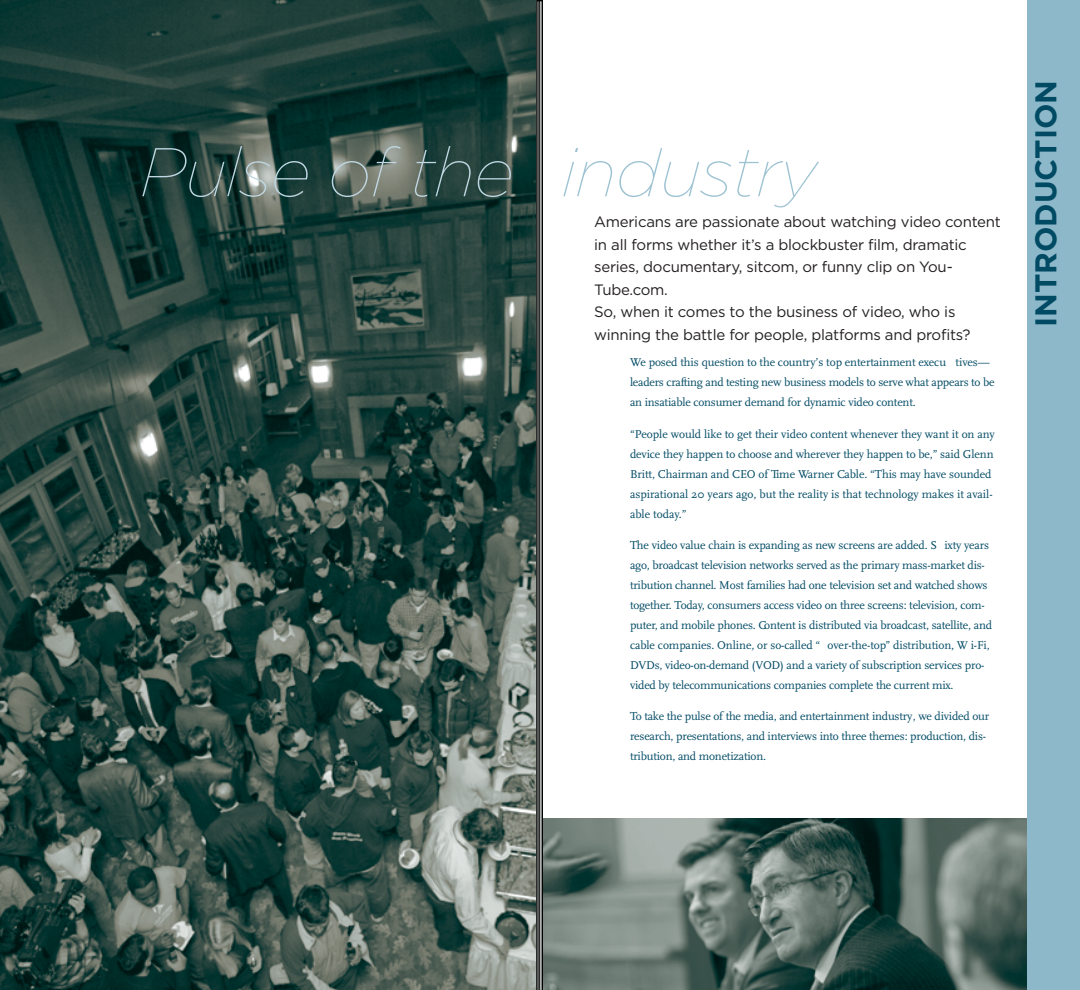
<style>
.page{position:relative;width:1080px;height:990px;background:#fff}
.page>*{position:absolute;margin:0;border:0;box-sizing:border-box;transform-origin:0 0}
.t1{font:italic 100 68.75px "Gotham";letter-spacing:-.015em;color:#c0d7e2}
.t2{font:700 30px "Gotham";color:#004a64}
.t3{font:15px/22.5px "Gotham";letter-spacing:-.015em;color:#231f20}
.t4{font:11.88px/20px "Scala";letter-spacing:-.015em;color:#004a64}
.s1{color:#9dc2d2}
</style>
<div class="page">
<img style="left:543px;top:819px;width:485px;height:171px">
<img style="left:0;top:0;width:536px;height:990px">
<div style="left:1028px;top:0;width:52px;height:990px;background:#8db8c9"></div>
<svg style="left:536px;top:0;width:7px;height:990px;background:#4f5050"></svg>
<h1 class="t1" style="left:140px;top:135px;width:680px">Pulse of the <span class="s1">industry</span></h1>
<p class="t3" style="left:594px;top:211px;width:408px">Americans are passionate about watching video content in all forms whether it’s a blockbuster film, dramatic series, documentary, sitcom, or funny clip on You - Tube.com.<br>So, when it comes to the business of video, who is winning the battle for people, platforms and profits?</p>
<p class="t4" style="left:630px;top:353px;width:366px">We posed this question to the country’s top entertainment execu tives— leaders crafting and testing new business models to serve what appears to be an insatiable consumer demand for dynamic video content.</p>
<p class="t4" style="left:630px;top:424px;width:366px">“People would like to get their video content whenever they want it on any device they happen to choose and wherever they happen to be,” said Glenn Britt, Chairman and CEO of Time Warner Cable. “This may have sounded aspirational 20 years ago, but the reality is that technology makes it avail&shy;able today.”</p>
<p class="t4" style="left:630px;top:535px;width:364px">The video value chain is expanding as new screens are added. S ixty years ago, broadcast television networks served as the primary mass-market dis&shy;tribution channel. Most families had one television set and watched shows together. Today, consumers access video on three screens: television, com&shy;puter, and mobile phones. Content is distributed via broadcast, satellite, and cable companies. Online, or so-called “ over-the-top” distribution, W i-Fi, DVDs, video-on-demand (VOD) and a variety of subscription services pro&shy;vided by telecommunica tions companies complete the current mix.</p>
<p class="t4" style="left:630px;top:706px;width:361px">To take the pulse of the media, and entertainment industry, we divided our research, presentations, and interviews into three themes: production, dis&shy;tri bution, and monetization.</p>
<h2 class="t2" style="left:1029px;top:327px;width:249px;rotate:-90deg">INTRODUCTION</h2>
</div>
